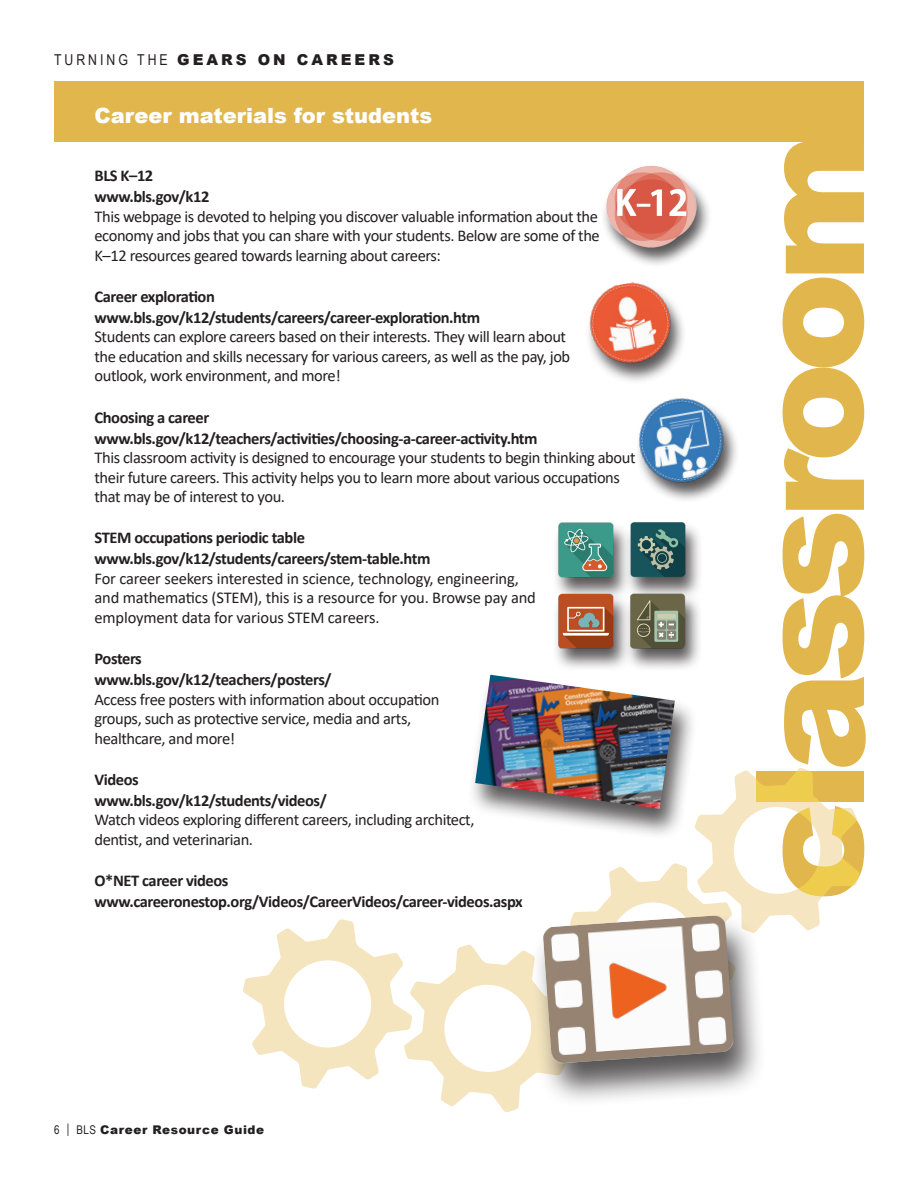
<style>
.page{position:relative;width:918px;height:1188px;background:#fff}
.page>*{position:absolute;margin:0;border:0;box-sizing:border-box;transform-origin:0 0}
.t1{font:900 150.75px "Arial";letter-spacing:-.07em;color:#e1b74d}
.t2{font:900 21px "Arial";color:#fff}
.List_Paragraph{font:16.5px/19.5px "Calibri";letter-spacing:-.025em;color:#231f20}
.List_Paragraph-2{font:700 16.5px "Calibri";letter-spacing:-.025em;color:#231f20}
.t3{font:900 15px "Arial";letter-spacing:.2em;color:#231f20}
.t4{font:900 12px "Arial";letter-spacing:.05em;color:#231f20}
.s1{font-family:"Arial Narrow";font-weight:400}
.s2{font-family:"Arial Narrow";font-weight:400;font-size:13.2px}
</style>
<div class="page">
<div style="left:54px;top:81px;width:810px;height:61px;background:#e1b74d"></div>
<div style="left:635px;top:398px;width:105px;height:106px;background:#231f20;opacity:.75"></div>
<img style="left:635px;top:398px;width:105px;height:94px">
<img style="left:588px;top:282px;width:95px;height:99px">
<div style="left:601px;top:165px;width:112px;height:103px;background:#231f20;opacity:.75"></div>
<img style="left:601px;top:165px;width:111px;height:97px">
<div style="left:467px;top:674px;width:231px;height:166px;background:#231f20;opacity:.75"></div>
<img style="left:475px;top:675px;width:200px;height:92px">
<img style="left:556px;top:522px;width:144px;height:146px">
<svg style="left:243px;top:767px;width:617px;height:345px"></svg>
<div style="left:531px;top:914px;width:236px;height:194px;background:#231f20;opacity:.75"></div>
<img style="left:542px;top:915px;width:192px;height:151px">
<p class="t3" style="left:54px;top:49px;width:341px"><span class="s1">TURNING THE</span> GEARS ON CAREERS</p>
<p class="t2" style="left:94px;top:100px;width:339px">Career materials for students</p>
<p class="List_Paragraph-2" style="left:94px;top:164px;width:60px">BLS K–12</p>
<p class="List_Paragraph-2" style="left:94px;top:185px;width:116px">www.bls.gov/k12</p>
<p class="List_Paragraph" style="left:94px;top:206px;width:507px;text-align:justify">This webpage is devoted to helping you discover valuable information about the economy and jobs that you can share with your students. Below are some of the K–12 resources geared towards learning about careers:</p>
<p class="List_Paragraph-2" style="left:94px;top:285px;width:122px">Career exploration</p>
<p class="List_Paragraph-2" style="left:94px;top:306px;width:387px">www.bls.gov/k12/students/careers/career-exploration.htm</p>
<p class="List_Paragraph" style="left:94px;top:327px;width:477px">Students can explore careers based on their interests. They will learn about the education and skills necessary for various careers, as well as the pay, job outlook, work environment, and more!</p>
<p class="List_Paragraph-2" style="left:94px;top:405px;width:116px">Choosing a career</p>
<p class="List_Paragraph-2" style="left:94px;top:426px;width:445px">www.bls.gov/k12/teachers/activities/choosing-a-career-activity.htm</p>
<p class="List_Paragraph" style="left:94px;top:447px;width:543px">This classroom activity is designed to encourage your students to begin thinking about their future careers. This activity helps you to learn more about various occupations that may be of interest to you.</p>
<p class="List_Paragraph-2" style="left:94px;top:526px;width:212px">STEM occupations periodic table</p>
<p class="List_Paragraph-2" style="left:94px;top:547px;width:338px">www.bls.gov/k12/students/careers/stem-table.htm</p>
<p class="List_Paragraph" style="left:94px;top:568px;width:443px">For career seekers interested in science, technology, engineering, and mathematics (STEM), this is a resource for you. Browse pay and employment data for various STEM careers.</p>
<p class="List_Paragraph-2" style="left:94px;top:647px;width:49px">Posters</p>
<p class="List_Paragraph-2" style="left:94px;top:668px;width:239px">www.bls.gov/k12/teachers/posters/</p>
<p class="List_Paragraph" style="left:94px;top:689px;width:346px">Access free posters with information about occupation groups, such as protective service, media and arts, healthcare, and more!</p>
<p class="List_Paragraph-2" style="left:94px;top:768px;width:46px">Videos</p>
<p class="List_Paragraph-2" style="left:94px;top:789px;width:234px">www.bls.gov/k12/students/videos/</p>
<p class="List_Paragraph" style="left:94px;top:810px;width:382px">Watch videos exploring different careers, including architect, dentist, and veterinarian.</p>
<p class="List_Paragraph-2" style="left:94px;top:869px;width:136px">O*NET career videos</p>
<p class="List_Paragraph-2" style="left:94px;top:890px;width:430px">www.careeronestop.org/Videos/CareerVideos/career-videos.aspx</p>
<p class="t4" style="left:54px;top:1121px;width:212px"><span class="s1">6</span> <span class="s2">|</span> <span class="s1">BLS</span> Career Resource Guide</p>
<p class="t1" style="left:699px;top:902px;width:771px;rotate:-90deg">classroom</p>
</div>
